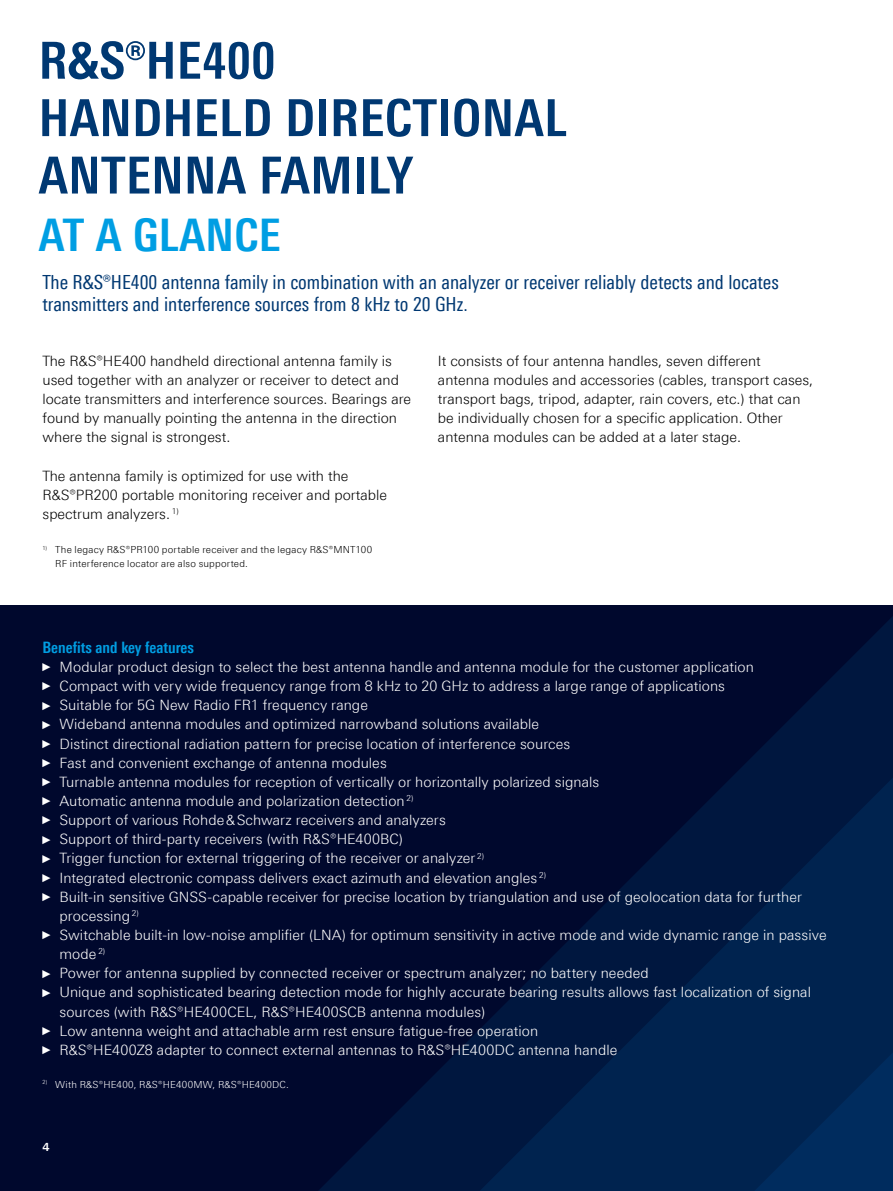
<style>
.page{position:relative;width:893px;height:1191px;background:#fff}
.page>*{position:absolute;margin:0;border:0;box-sizing:border-box;transform-origin:0 0}
.Seiten_Headline_34Pt{font:700 51px/57.4px "Linotype Univers 620 Cn";letter-spacing:.01em;color:#003872}
.Seiten_Headline_30Pt{font:700 45px "Linotype Univers 620 Cn";letter-spacing:.01em;color:#009ee3}
.Teaser{font:19.5px/22px "Linotype Univers 420 Cn";color:#003872}
.Absatzfett_cyan{font:700 15.75px "Linotype Univers 620 Cn";color:#009ee3}
.t1{font:300 14.25px/19.2px "Linotype Univers 330";letter-spacing:.005em;color:#fff}
.Haupttext{font:300 14.25px/19.2px "Linotype Univers 330";color:#000}
.t2{font:700 11.25px "Linotype Univers 630";color:#fff}
.Fussnote{font:300 9.75px/13.5px "Linotype Univers 330";letter-spacing:.02em;color:#000}
.Fussnote-2{font:300 9.75px "Linotype Univers 330";letter-spacing:.025em;color:#fff}
.s1{font-family:"Arial Narrow";font-weight:400;font-size:11.4px}
</style>
<div class="page">
<div style="left:0;top:605px;width:893px;height:586px;background:#00082d"></div>
<svg style="left:319px;top:616px;width:574px;height:575px"></svg>
<svg style="left:480px;top:777px;width:413px;height:414px"></svg>
<svg style="left:754px;top:1052px;width:139px;height:139px;background:#002756"></svg>
<p class="Seiten_Headline_34Pt" style="left:39px;top:31px;width:530px">R&amp;S®HE400<br>HANDHELD DIRECTIONAL<br>ANTENNA FAMILY</p>
<p class="Seiten_Headline_30Pt" style="left:39px;top:208px;width:244px">AT A GLANCE</p>
<p class="Teaser" style="left:43px;top:271px;width:738px">The R&amp;S®HE400 antenna family in combination with an analyzer or receiver reliably detects and locates transmitters and interference sources from 8 kHz to 20 GHz.</p>
<p class="Haupttext" style="left:43px;top:351px;width:370px">The R&amp;S®HE400 handheld directional antenna family is used together with an analyzer or receiver to detect and locate transmitters and interference sources. Bearings are found by manually pointing the antenna in the direction where the signal is strongest.</p>
<p class="Haupttext" style="left:43px;top:466px;width:346px">The antenna family is optimized for use with the<br>R&amp;S®PR200 portable monitoring receiver and portable spectrum analyzers. <sup>1)</sup></p>
<p class="Fussnote" style="left:55px;top:543px;width:318px;text-indent:-13px"><sup>1)</sup> The legacy R&amp;S®PR100 portable receiver and the legacy R&amp;S®MNT100<br>RF interference locator are also supported.</p>
<p class="Haupttext" style="left:438px;top:351px;width:377px">It consists of four antenna handles, seven different antenna modules and accessories (cables, transport cases, transport bags, tripod, adapter, rain covers, etc.) that can be individually chosen for a specific application. Other antenna modules can be added at a later stage.</p>
<p class="Absatzfett_cyan" style="left:43px;top:638px;width:153px">Benefits and key features</p>
<p class="t1" style="left:43px;top:657px;width:713px"><span class="s1">►</span> Modular product design to select the best antenna handle and antenna module for the customer application</p>
<p class="t1" style="left:43px;top:676px;width:684px"><span class="s1">►</span> Compact with very wide frequency range from 8 kHz to 20 GHz to address a large range of applications</p>
<p class="t1" style="left:43px;top:695px;width:327px"><span class="s1">►</span> Suitable for 5G New Radio FR1 frequency range</p>
<p class="t1" style="left:43px;top:714px;width:498px"><span class="s1">►</span> Wideband antenna modules and optimized narrowband solutions available</p>
<p class="t1" style="left:43px;top:734px;width:529px"><span class="s1">►</span> Distinct directional radiation pattern for precise location of interference sources</p>
<p class="t1" style="left:43px;top:753px;width:346px"><span class="s1">►</span> Fast and convenient exchange of antenna modules</p>
<p class="t1" style="left:43px;top:772px;width:558px"><span class="s1">►</span> Turnable antenna modules for reception of vertically or horizontally polarized signals</p>
<p class="t1" style="left:43px;top:791px;width:373px"><span class="s1">►</span> Automatic antenna module and polarization detection <sup>2)</sup></p>
<p class="t1" style="left:43px;top:810px;width:405px"><span class="s1">►</span> Support of various Rohde&amp;Schwarz receivers and analyzers</p>
<p class="t1" style="left:43px;top:829px;width:362px"><span class="s1">►</span> Support of third-party receivers (with R&amp;S®HE400BC)</p>
<p class="t1" style="left:43px;top:848px;width:443px"><span class="s1">►</span> Trigger function for external triggering of the receiver or analyzer <sup>2)</sup></p>
<p class="t1" style="left:43px;top:867px;width:505px"><span class="s1">►</span> Integrated electronic compass delivers exact azimuth and elevation angles <sup>2)</sup></p>
<p class="t1" style="left:60px;top:887px;width:744px;text-indent:-17px"><span class="s1">►</span> Built-in sensitive GNSS-capable receiver for precise location by triangulation and use of geolocation data for further processing <sup>2)</sup></p>
<p class="t1" style="left:60px;top:925px;width:769px;text-indent:-17px"><span class="s1">►</span> Switchable built-in low-noise amplifier (LNA) for optimum sensitivity in active mode and wide dynamic range in passive mode <sup>2)</sup></p>
<p class="t1" style="left:43px;top:963px;width:608px"><span class="s1">►</span> Power for antenna supplied by connected receiver or spectrum analyzer; no battery needed</p>
<p class="t1" style="left:60px;top:982px;width:753px;text-indent:-17px"><span class="s1">►</span> Unique and sophisticated bearing detection mode for highly accurate bearing results allows fast localization of signal sources (with R&amp;S®HE400CEL, R&amp;S®HE400SCB antenna modules)</p>
<p class="t1" style="left:43px;top:1021px;width:497px"><span class="s1">►</span> Low antenna weight and attachable arm rest ensure fatigue-free operation</p>
<p class="t1" style="left:43px;top:1040px;width:576px"><span class="s1">►</span> R&amp;S®HE400Z8 adapter to connect external antennas to R&amp;S®HE400DC antenna handle</p>
<p class="Fussnote-2" style="left:43px;top:1078px;width:248px"><sup>2)</sup> With R&amp;S®HE400, R&amp;S®HE400MW, R&amp;S®HE400DC.</p>
<p class="t2" style="left:43px;top:1139px;width:9px">4</p>
</div>
